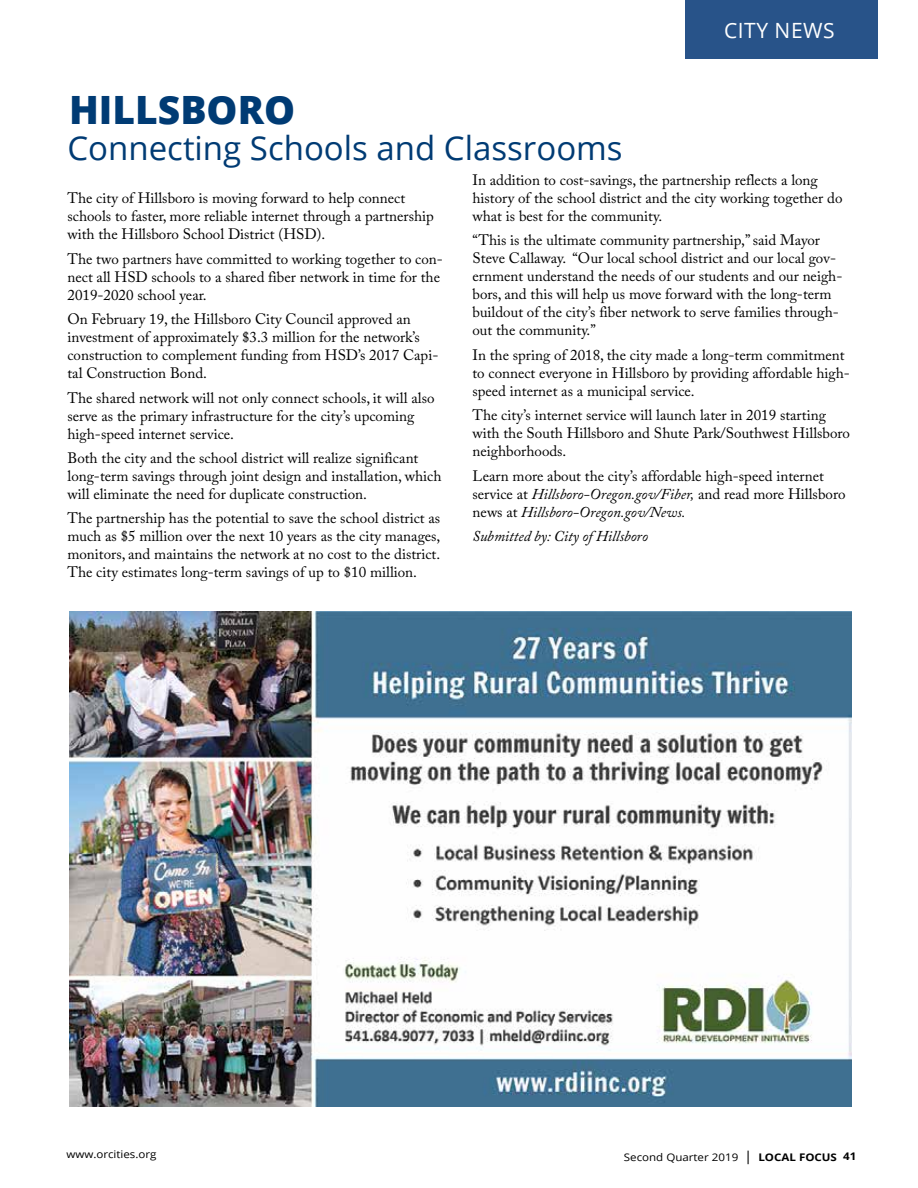
<style>
.page{position:relative;width:918px;height:1188px;background:#fff}
.page>*{position:absolute;margin:0;border:0;box-sizing:border-box;transform-origin:0 0}
.t1{font:800 39px "Open Sans";color:#003b74}
.t2{font:33px "Open Sans";color:#003b74}
.t3{font:21px "Open Sans";letter-spacing:.025em;color:#fff}
.t4{font:15px/18px "Adobe Caslon Pro";color:#000}
.t5{font:italic 15px "Adobe Caslon Pro";color:#000}
.t6{font:10.5px "Open Sans";color:#000;scale:1.1 1}
.s1{font-style:italic}
.s2{font-size:13.5px}
.s3{font-weight:700}
</style>
<div class="page">
<div style="left:685px;top:0;width:193px;height:58px;background:#285389"></div>
<img style="left:69px;top:611px;width:783px;height:496px">
<h3 class="t3" style="left:724px;top:16px;width:112px">CITY NEWS</h3>
<h1 class="t1" style="left:69px;top:81px;width:228px">HILLSBORO</h1>
<h2 class="t2" style="left:68px;top:126px;width:557px">Connecting Schools and Classrooms</h2>
<p class="t4" style="left:68px;top:189px;width:368px">The city of Hillsboro is moving forward to help connect schools to faster, more reliable internet through a partnership with the Hillsboro School District (HSD).</p>
<p class="t4" style="left:68px;top:250px;width:377px">The two partners have committed to working together to con&shy;nect all HSD schools to a shared fiber network in time for the<br>2019-2020 school year.</p>
<p class="t4" style="left:68px;top:310px;width:372px">On February 19, the Hillsboro City Council approved an investment of approximately $3.3 million for the network’s construction to complement funding from HSD’s 2017 Capi&shy;tal Construction Bond.</p>
<p class="t4" style="left:68px;top:388px;width:368px">The shared network will not only connect schools, it will also serve as the primary infrastructure for the city’s upcoming high-speed internet service.</p>
<p class="t4" style="left:68px;top:449px;width:376px">Both the city and the school district will realize significant long-term savings through joint design and installation, which will eliminate the need for duplicate construction.</p>
<p class="t4" style="left:68px;top:509px;width:374px;text-align:justify">The partnership has the potential to save the school district as much as $5 million over the next 10 years as the city manages, monitors, and maintains the network at no cost to the district.<br>The city estimates long-term savings of up to $10 million.</p>
<p class="t4" style="left:472px;top:171px;width:372px">In addition to cost-savings, the partnership reflects a long history of the school district and the city working together do what is best for the community.</p>
<p class="t4" style="left:472px;top:231px;width:371px">“This is the ultimate community partnership,” said Mayor Steve Callaway. “Our local school district and our local gov&shy;ernment understand the needs of our students and our neigh&shy;bors, and this will help us move forward with the long-term buildout of the city’s fiber network to serve families through&shy;out the community.”</p>
<p class="t4" style="left:472px;top:346px;width:379px">In the spring of 2018, the city made a long-term commitment to connect everyone in Hillsboro by providing affordable high&shy;speed internet as a municipal service.</p>
<p class="t4" style="left:472px;top:406px;width:379px">The city’s internet service will launch later in 2019 starting with the South Hillsboro and Shute Park/Southwest Hillsboro neighborhoods.</p>
<p class="t4" style="left:472px;top:466px;width:374px">Learn more about the city’s affordable high-speed internet service at <span class="s1">Hillsboro-Oregon.gov/Fiber,</span> and read more Hillsboro news at <span class="s1">Hillsboro-Oregon.gov/News.</span></p>
<p class="t5" style="left:472px;top:527px;width:177px">Submitted by: City of Hillsboro</p>
<p class="t6" style="left:66px;top:1147px;width:84px">www.orcities.org</p>
<p class="t6" style="left:624px;top:1150px;width:213px">Second Quarter 2019 <span class="s2">|</span> <span class="s3">LOCAL FOCUS 41</span></p>
</div>
